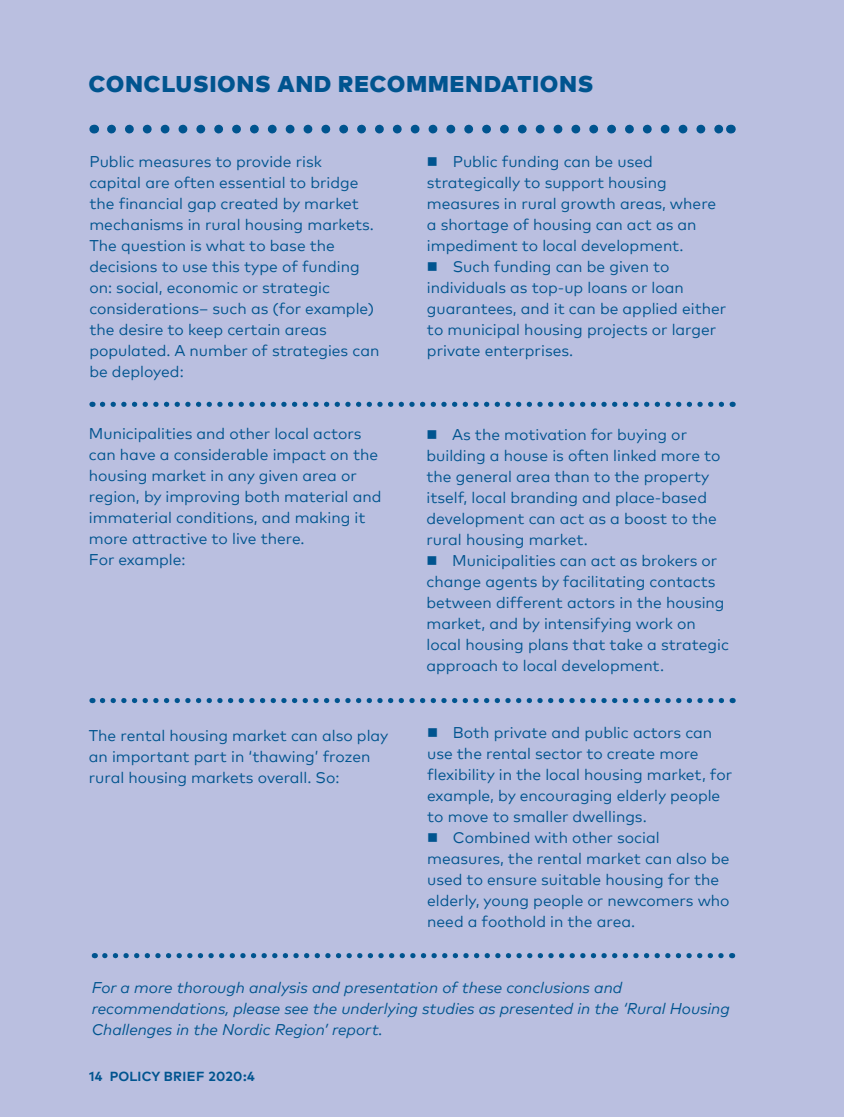
<style>
.page{position:relative;width:844px;height:1117px;background:#fff}
.page>*{position:absolute;margin:0;border:0;box-sizing:border-box;transform-origin:0 0}
.Policy_recommendatio{font:900 22.75px "Mark Pro";letter-spacing:.05em;color:#00548f}
.Bodytext{font:15.58px/21px "Mark Pro";color:#00548f}
.Bodytext-2{font:italic 15.58px/21px "Mark Pro";color:#00548f}
.t1{font:700 13.12px "Mark Pro";letter-spacing:.02em;color:#00548f}
</style>
<div class="page">
<div style="left:0;top:0;width:843px;height:1116px;background:#babfe0"></div>
<svg style="left:105px;top:953px;width:627px;height:5px"></svg>
<svg style="left:102px;top:401px;width:622px;height:6px"></svg>
<svg style="left:102px;top:698px;width:622px;height:5px"></svg>
<svg style="left:111px;top:125px;width:610px;height:8px"></svg>
<p class="Policy_recommendatio" style="left:89px;top:67px;width:506px">CONCLUSIONS AND RECOMMENDATIONS</p>
<p class="Bodytext" style="left:89px;top:149px;width:291px">Public measures to provide risk<br>capital are often essential to bridge the financial gap created by market mechanisms in rural housing markets.<br>The question is what to base the decisions to use this type of funding on: social, economic or strategic considerations– such as (for example) the desire to keep certain areas populated. A number of strategies can be deployed:</p>
<p class="Bodytext" style="left:427px;top:149px;width:291px">■ Public funding can be used strategically to support housing measures in rural growth areas, where a shortage of housing can act as an impediment to local development.</p>
<p class="Bodytext" style="left:427px;top:254px;width:301px">■ Such funding can be given to individuals as top-up loans or loan guarantees, and it can be applied either to municipal housing projects or larger private enterprises.</p>
<p class="Bodytext" style="left:89px;top:421px;width:294px">Municipalities and other local actors can have a considerable impact on the housing market in any given area or region, by improving both material and immaterial conditions, and making it more attractive to live there.</p>
<p class="Bodytext" style="left:89px;top:547px;width:98px">For example:</p>
<p class="Bodytext" style="left:426px;top:422px;width:295px">■ As the motivation for buying or building a house is often linked more to the general area than to the property itself, local branding and place-based development can act as a boost to the rural housing market.</p>
<p class="Bodytext" style="left:426px;top:548px;width:304px">■ Municipalities can act as brokers or change agents by facilitating contacts between different actors in the housing market, and by intensifying work on local housing plans that take a strategic approach to local development.</p>
<p class="Bodytext" style="left:89px;top:724px;width:301px">The rental housing market can also play an important part in ‘thawing’ frozen rural housing markets overall. So:</p>
<p class="Bodytext" style="left:427px;top:720px;width:306px">■ Both private and public actors can use the rental sector to create more flexibility in the local housing market, for example, by encouraging elderly people to move to smaller dwellings.</p>
<p class="Bodytext" style="left:427px;top:825px;width:304px">■ Combined with other social measures, the rental market can also be used to ensure suitable housing for the elderly, young people or newcomers who need a foothold in the area.</p>
<p class="Bodytext-2" style="left:92px;top:975px;width:639px">For a more thorough analysis and presentation of these conclusions and recommendations, please see the underlying studies as presented in the ‘Rural Housing<br>Challenges in the Nordic Region’ report.</p>
<p class="t1" style="left:89px;top:1066px;width:167px">14 POLICY BRIEF 2020:4</p>
</div>
